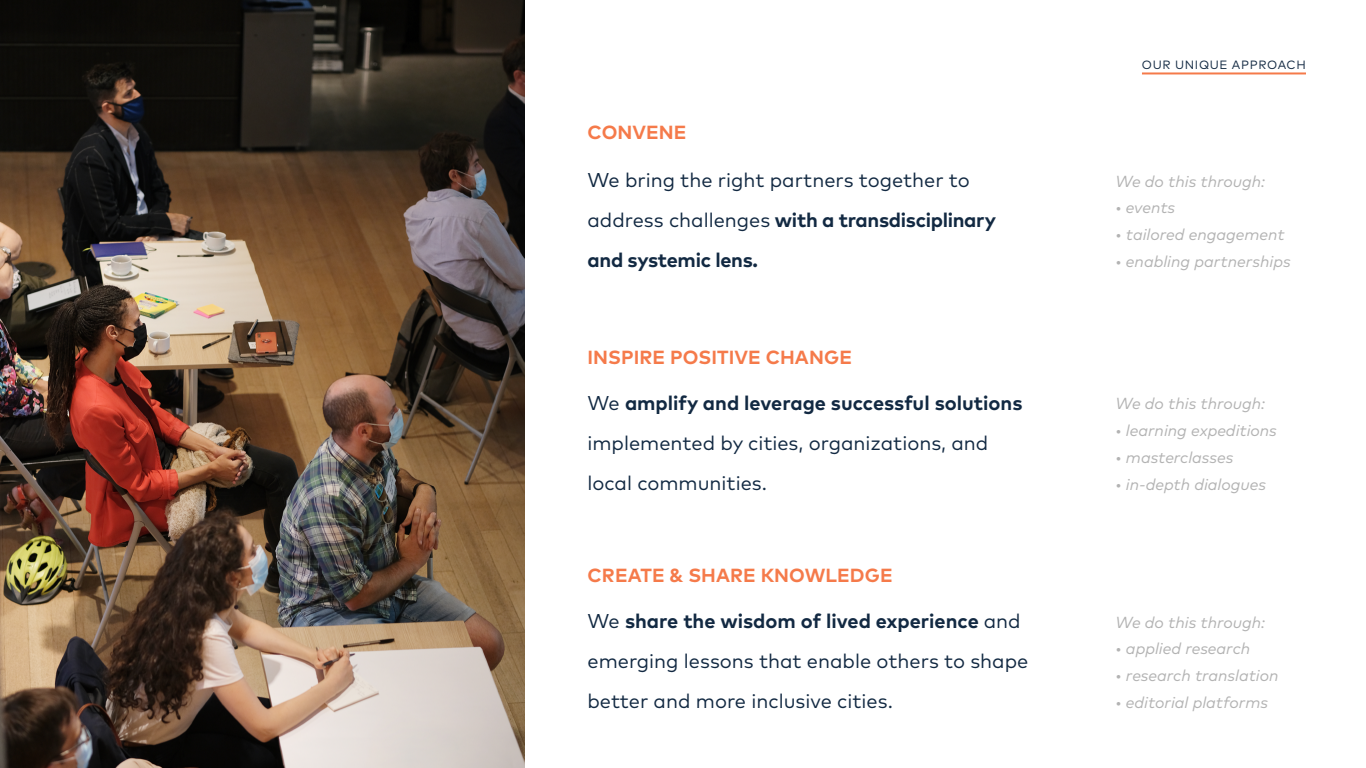
<style>
.page{position:relative;width:1366px;height:768px;background:#fff}
.page>*{position:absolute;margin:0;border:0;box-sizing:border-box;transform-origin:0 0}
.t1{font:20px/40px "Mark Pro";color:#122942}
.t2{font:700 19px "Mark Pro";letter-spacing:.005em;color:#f57a4a}
.t3{font:italic 16px "Mark Pro";color:#b3b3b3}
.t4{font:12px "Mark Pro";letter-spacing:.055em;color:#122942}
.s1{font-weight:700}
</style>
<div class="page">
<img style="left:0;top:0;width:525px;height:768px">
<hr style="left:1142px;top:72px;width:164px;height:2px;background:#f57a4a">
<p class="t2" style="left:588px;top:117px;width:101px">CONVENE</p>
<p class="t1" style="left:588px;top:158px;width:410px">We bring the right partners together to address challenges <span class="s1">with a transdisciplinary and systemic lens.</span></p>
<p class="t2" style="left:588px;top:343px;width:266px">INSPIRE POSITIVE CHANGE</p>
<p class="t1" style="left:588px;top:381px;width:437px">We <span class="s1">amplify and leverage successful solutions </span>implemented by cities, organizations, and local communities.</p>
<p class="t2" style="left:588px;top:560px;width:307px">CREATE &amp; SHARE KNOWLEDGE</p>
<p class="t1" style="left:588px;top:599px;width:442px">We <span class="s1">share the wisdom of lived experience</span> and emerging lessons that enable others to shape better and more inclusive cities.</p>
<p class="t4" style="left:1142px;top:56px;width:165px">OUR UNIQUE APPROACH</p>
<p class="t3" style="left:1115px;top:169px;width:152px">We do this through:</p>
<p class="t3" style="left:1115px;top:196px;width:62px">• events</p>
<p class="t3" style="left:1115px;top:222px;width:171px">• tailored engagement</p>
<p class="t3" style="left:1115px;top:249px;width:177px">• enabling partnerships</p>
<p class="t3" style="left:1115px;top:392px;width:152px">We do this through:</p>
<p class="t3" style="left:1115px;top:418px;width:163px">• learning expeditions</p>
<p class="t3" style="left:1115px;top:445px;width:120px">• masterclasses</p>
<p class="t3" style="left:1115px;top:472px;width:153px">• in-depth dialogues</p>
<p class="t3" style="left:1115px;top:610px;width:152px">We do this through:</p>
<p class="t3" style="left:1115px;top:637px;width:137px">• applied research</p>
<p class="t3" style="left:1115px;top:663px;width:165px">• research translation</p>
<p class="t3" style="left:1115px;top:690px;width:155px">• editorial platforms</p>
</div>
